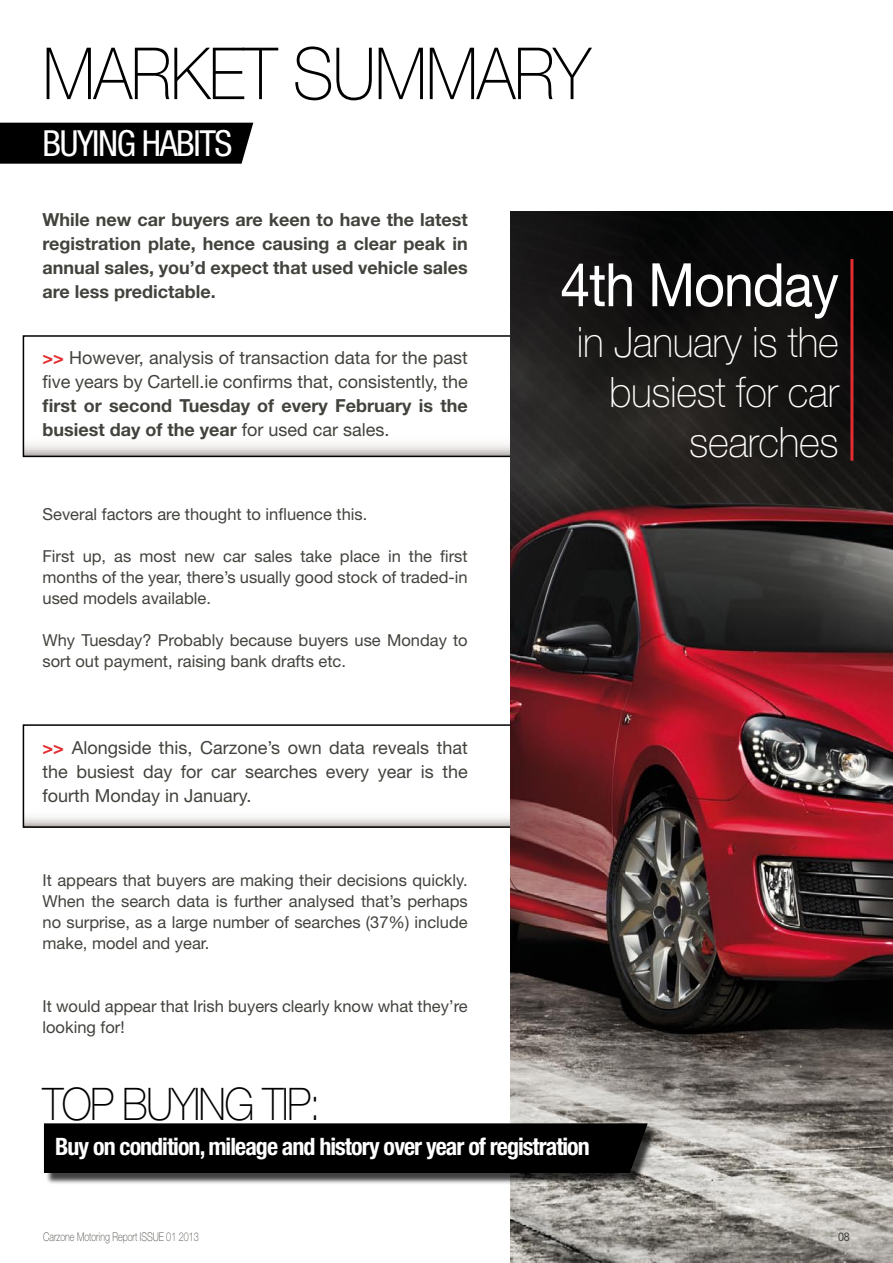
<style>
.page{position:relative;width:893px;height:1263px;background:#fff}
.page>*{position:absolute;margin:0;border:0;box-sizing:border-box;transform-origin:0 0}
.t1{font:100 72px "Helvetica Neue";letter-spacing:-.02em;color:#000;scale:.9 1}
.t2{font:60px "Helvetica Neue";letter-spacing:-.02em;color:#fff;scale:.9 1}
.t3{font:100 45px "Helvetica Neue";letter-spacing:-.04em;color:#000;scale:.9 1}
.t4{font:100 42px/50.4px "Helvetica Neue";letter-spacing:-.01em;color:#fff;text-align:right;scale:.95 1}
.t5{font:condensed 36px "Helvetica Neue";letter-spacing:-.04em;color:#fff}
.t6{font:700 condensed 24px "Helvetica Neue";letter-spacing:-.04em;color:#fff}
.t7{font:700 18px/24px "Helvetica Neue";color:#42433d;text-align:justify}
.t8{font:18px/24px "Helvetica Neue";color:#42433d}
.t9{font:16.5px/21px "Helvetica Neue";color:#42433d;text-align:justify}
.t10{font:100 12px "Helvetica Neue";color:#42433d;scale:.75 1}
.t11{font:12px "Helvetica Neue";color:#42433d;scale:.9 1}
.s1{font-weight:700;color:#e42d31}
.s2{font-weight:400}
</style>
<div class="page">
<svg style="left:26px;top:817px;width:484px;height:8px"></svg>
<div style="left:23px;top:724px;width:551px;height:104px;border:2px solid #000"></div>
<svg style="left:26px;top:444px;width:484px;height:10px"></svg>
<div style="left:23px;top:335px;width:551px;height:122px;border:2px solid #000"></div>
<div style="left:0;top:123px;width:253px;height:41px;background:#000"></div>
<img style="left:510px;top:212px;width:383px;height:1051px">
<div style="left:45px;top:1124px;width:614px;height:61px;background:#000;opacity:.75"></div>
<div style="left:44px;top:1123px;width:604px;height:50px;background:#000"></div>
<hr style="left:850px;top:259px;width:3px;height:202px;background:#e42d31">
<h1 class="t1" style="left:43px;top:32px;width:611px">MARKET SUMMARY</h1>
<h3 class="t5" style="left:43px;top:123px;width:192px">BUYING HABITS</h3>
<p class="t7" style="left:43px;top:207px;width:427px">While new car buyers are keen to have the latest registration plate, hence causing a clear peak in annual sales, you’d expect that used vehicle sales are less predictable.</p>
<p class="t8" style="left:43px;top:345px;width:427px"><span class="s1">&gt;&gt;</span> However, analysis of transaction data for the past five years by Cartell.ie confirms that, consistently, the</p>
<p class="t7" style="left:43px;top:393px;width:427px">first or second Tuesday of every February is the busiest day of the year <span class="s2">for used car sales.</span></p>
<p class="t9" style="left:43px;top:503px;width:326px">Several factors are thought to influence this.</p>
<p class="t9" style="left:43px;top:545px;width:427px">First up, as most new car sales take place in the first months of the year, there’s usually good stock of traded-in used models available.</p>
<p class="t9" style="left:43px;top:629px;width:427px">Why Tuesday? Probably because buyers use Monday to sort out payment, raising bank drafts etc.</p>
<p class="t8" style="left:43px;top:735px;width:427px;text-align:justify"><span class="s1">&gt;&gt;</span> Alongside this, Carzone’s own data reveals that the busiest day for car searches every year is the fourth Monday in January.</p>
<p class="t9" style="left:43px;top:869px;width:427px">It appears that buyers are making their decisions quickly.<br>When the search data is further analysed that’s perhaps no surprise, as a large number of searches (37%) include make, model and year.</p>
<p class="t9" style="left:43px;top:995px;width:427px">It would appear that Irish buyers clearly know what they’re looking for!</p>
<h2 class="t2" style="left:560px;top:249px;width:311px">4th Monday</h2>
<h3 class="t4" style="left:577px;top:316px;width:277px">in January is the busiest for car searches</h3>
<h3 class="t3" style="left:43px;top:1078px;width:311px">TOP BUYING TIP:</h3>
<h3 class="t6" style="left:55px;top:1132px;width:536px">Buy on condition, mileage and history over year of registration</h3>
<p class="t10" style="left:43px;top:1229px;width:209px">Carzone Motoring Report ISSUE 01 2013</p>
<p class="t11" style="left:838px;top:1229px;width:15px">08</p>
</div>
